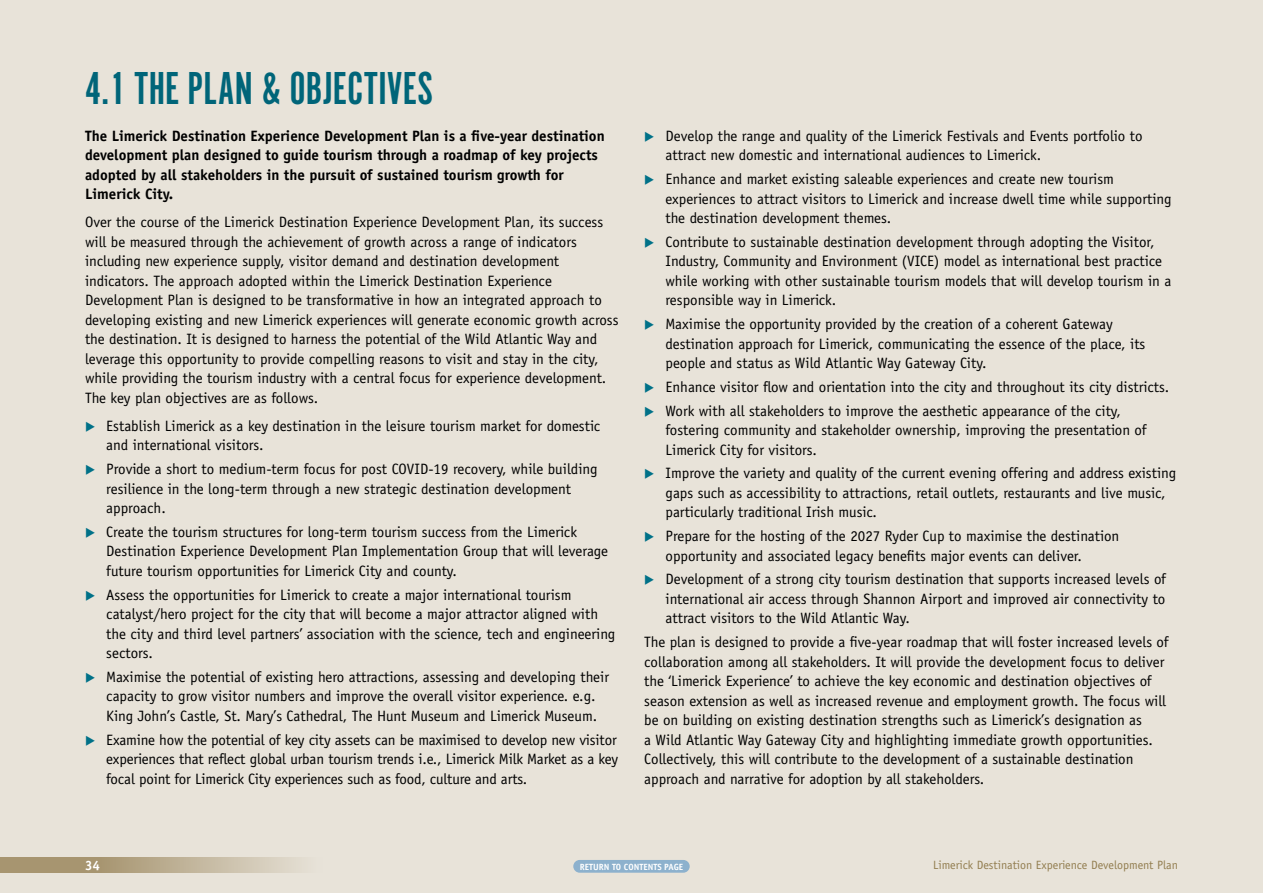
<style>
.page{position:relative;width:1263px;height:893px;background:#e8e3d9}
.page>*{position:absolute;margin:0;border:0;box-sizing:border-box;transform-origin:0 0}
.t1{font:48px "Alternate Got No 1 D";letter-spacing:.01em;color:#006579}
.t2{font:15px/19.5px "Officina Sans Std";color:#000}
.t3{font:700 15px/19.5px "Officina Sans Std";color:#000}
.t4{font:700 13.5px "Officina Sans Std";color:#fff}
.t5{font:12px "Officina Sans Std";color:#927d4f}
.t6{font:700 9px "Officina Sans Std";color:#fff}
</style>
<div class="page">
<svg style="left:0;top:857px;width:298px;height:16px;background:#baac8f"></svg>
<div style="left:573px;top:860px;width:117px;height:13px;background:#8db1cd;border-radius:6px"></div>
<h1 class="t1" style="left:85px;top:63px;width:350px">4.1 THE PLAN &amp; OBJECTIVES</h1>
<p class="t3" style="left:85px;top:126px;width:521px">The Limerick Destination Experience Development Plan is a five-year destination development plan designed to guide tourism through a roadmap of key projects adopted by all stakeholders in the pursuit of sustained tourism growth for Limerick City.</p>
<p class="t2" style="left:85px;top:213px;width:535px">Over the course of the Limerick Destination Experience Development Plan, its success will be measured through the achievement of growth across a range of indicators including new experience supply, visitor demand and destination development indicators. The approach adopted within the Limerick Destination Experience Development Plan is designed to be transformative in how an integrated approach to developing existing and new Limerick experiences will generate economic growth across the destination. It is designed to harness the potential of the Wild Atlantic Way and leverage this opportunity to provide compelling reasons to visit and stay in the city, while providing the tourism industry with a central focus for experience development.<br>The key plan objectives are as follows.</p>
<p class="t2" style="left:106px;top:416px;width:496px">Establish Limerick as a key destination in the leisure tourism market for domestic and international visitors.</p>
<p class="t2" style="left:106px;top:459px;width:493px">Provide a short to medium-term focus for post COVID-19 recovery, while building resilience in the long-term through a new strategic destination development approach.</p>
<p class="t2" style="left:106px;top:522px;width:503px">Create the tourism structures for long-term tourism success from the Limerick<br>Destination Experience Development Plan Implementation Group that will leverage future tourism opportunities for Limerick City and county.</p>
<p class="t2" style="left:106px;top:585px;width:511px">Assess the opportunities for Limerick to create a major international tourism catalyst/hero project for the city that will become a major attractor aligned with the city and third level partners’ association with the science, tech and engineering sectors.</p>
<p class="t2" style="left:106px;top:667px;width:504px">Maximise the potential of existing hero attractions, assessing and developing their capacity to grow visitor numbers and improve the overall visitor experience. e.g.<br>King John’s Castle, St. Mary’s Cathedral, The Hunt Museum and Limerick Museum.</p>
<p class="t2" style="left:106px;top:730px;width:513px;text-align:justify">Examine how the potential of key city assets can be maximised to develop new visitor experiences that reflect global urban tourism trends i.e., Limerick Milk Market as a key focal point for Limerick City experiences such as food, culture and arts.</p>
<p class="t2" style="left:665px;top:126px;width:479px">Develop the range and quality of the Limerick Festivals and Events portfolio to attract new domestic and international audiences to Limerick.</p>
<p class="t2" style="left:665px;top:169px;width:507px">Enhance and market existing saleable experiences and create new tourism experiences to attract visitors to Limerick and increase dwell time while supporting the destination development themes.</p>
<p class="t2" style="left:665px;top:232px;width:507px">Contribute to sustainable destination development through adopting the Visitor, Industry, Community and Environment (VICE) model as international best practice while working with other sustainable tourism models that will develop tourism in a responsible way in Limerick.</p>
<p class="t2" style="left:665px;top:314px;width:481px">Maximise the opportunity provided by the creation of a coherent Gateway destination approach for Limerick, communicating the essence of the place, its people and status as Wild Atlantic Way Gateway City.</p>
<p class="t2" style="left:665px;top:375px;width:505px;line-height:23.7px">Enhance visitor flow and orientation into the city and throughout its city districts.<br>Work with all stakeholders to improve the aesthetic appearance of the city,</p>
<p class="t2" style="left:665px;top:420px;width:483px">fostering community and stakeholder ownership, improving the presentation of<br>Limerick City for visitors.</p>
<p class="t2" style="left:665px;top:464px;width:512px">Improve the variety and quality of the current evening offering and address existing gaps such as accessibility to attractions, retail outlets, restaurants and live music, particularly traditional Irish music.</p>
<p class="t2" style="left:665px;top:526px;width:455px">Prepare for the hosting of the 2027 Ryder Cup to maximise the destination opportunity and associated legacy benefits major events can deliver.</p>
<p class="t2" style="left:665px;top:570px;width:502px;text-align:justify">Development of a strong city tourism destination that supports increased levels of international air access through Shannon Airport and improved air connectivity to attract visitors to the Wild Atlantic Way.</p>
<p class="t2" style="left:644px;top:632px;width:526px">The plan is designed to provide a five-year roadmap that will foster increased levels of collaboration among all stakeholders. It will provide the development focus to deliver the ‘Limerick Experience’ to achieve the key economic and destination objectives of season extension as well as increased revenue and employment growth. The focus will be on building on existing destination strengths such as Limerick’s designation as<br>a Wild Atlantic Way Gateway City and highlighting immediate growth opportunities.<br>Collectively, this will contribute to the development of a sustainable destination approach and narrative for adoption by all stakeholders.</p>
<p class="t4" style="left:85px;top:857px;width:17px">34</p>
<p class="t6" style="left:580px;top:861px;width:105px">RETURN TO CONTENTS PAGE</p>
<p class="t5" style="left:933px;top:858px;width:246px">Limerick Destination Experience Development Plan</p>
</div>
